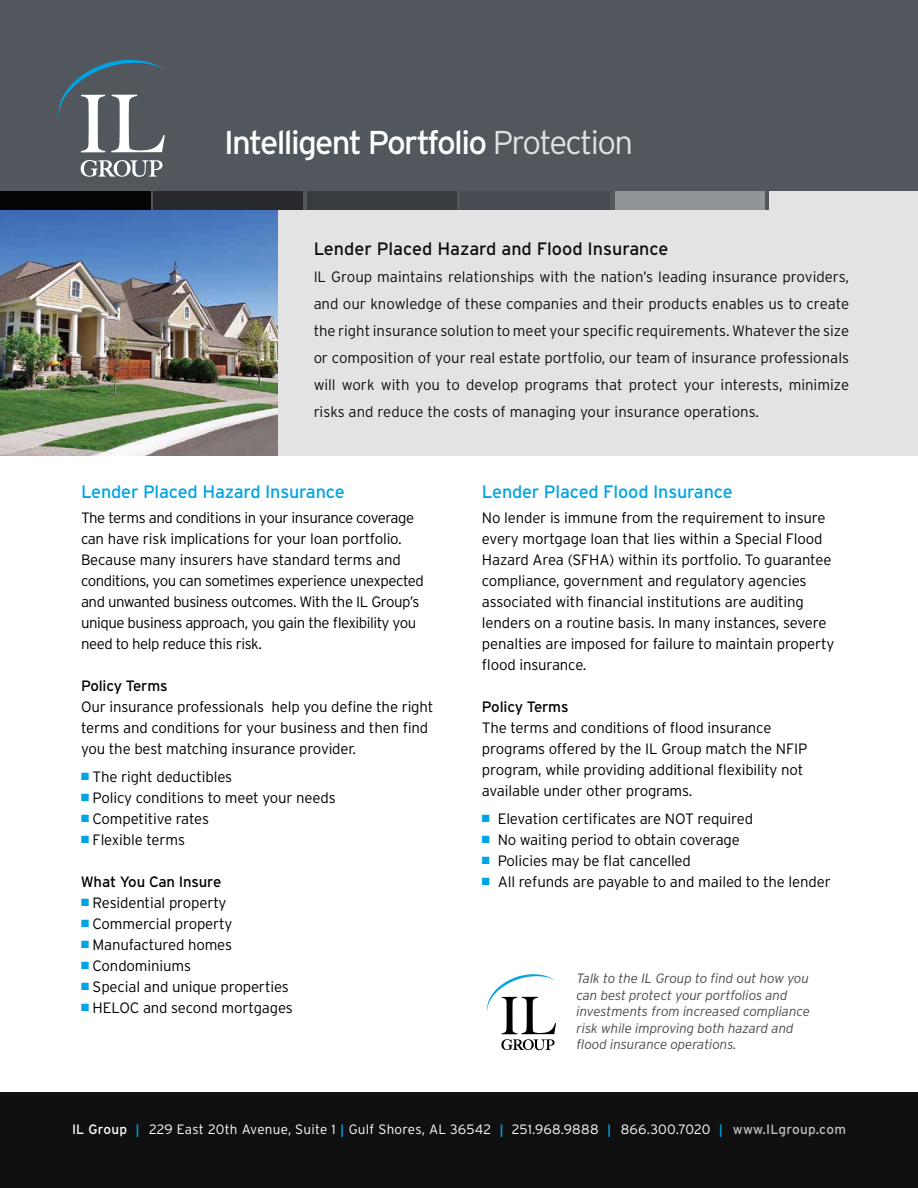
<style>
.page{position:relative;width:918px;height:1188px;background:#fff}
.page>*{position:absolute;margin:0;border:0;box-sizing:border-box;transform-origin:0 0}
.t1{font:33px "Interstate";letter-spacing:-.05em;color:#fff}
.t2{font:18px "Interstate";letter-spacing:-.01em;color:#00a4e4}
.t3{font:18px "Interstate";color:#000}
.t4{font:300 15px/21px "Interstate";letter-spacing:-.01em;color:#000}
.t5{font:300 15px/21px "Interstate";letter-spacing:-.03em;color:#000}
.t6{font:15px "Interstate";letter-spacing:-.01em;color:#000}
.t7{font:italic 300 13.5px/16.5px "Interstate";letter-spacing:-.01em;color:#4d4d4f}
.t8{font:300 13.5px "Interstate";letter-spacing:.015em;color:#fff}
.s1{font-weight:300;color:#e0e1e2}
.s2{color:#00a4e4}
.s3{font-weight:400}
.s4{font-size:18px;color:#00a4e4}
.s5{font-weight:400;color:#bcbec0}
</style>
<div class="page">
<div style="left:0;top:206px;width:918px;height:250px;background:#e3e3e3"></div>
<div style="left:0;top:1092px;width:918px;height:96px;background:#101010"></div>
<div style="left:0;top:0;width:918px;height:210px;background:#51575d"></div>
<div style="left:0;top:192px;width:151px;height:18px;background:#000"></div>
<div style="left:154px;top:192px;width:149px;height:18px;background:#27292c"></div>
<div style="left:307px;top:192px;width:149px;height:18px;background:#373c40"></div>
<div style="left:460px;top:192px;width:150px;height:18px;background:#474c52"></div>
<div style="left:615px;top:192px;width:150px;height:18px;background:#919498"></div>
<div style="left:769px;top:192px;width:149px;height:18px;background:#e3e3e4"></div>
<img style="left:0;top:210px;width:278px;height:246px">
<svg style="left:487px;top:974px;width:69px;height:76px"></svg>
<svg style="left:81px;top:160px;width:82px;height:17px"></svg>
<svg style="left:59px;top:59px;width:106px;height:93px"></svg>
<h1 class="t1" style="left:224px;top:124px;width:411px">Intelligent Portfolio <span class="s1">Protection</span></h1>
<p class="t3" style="left:314px;top:238px;width:357px">Lender Placed Hazard and Flood Insurance</p>
<p class="t4" style="left:314px;top:263px;width:537px;line-height:27px;text-align:justify">IL Group maintains relationships with the nation’s leading insurance providers, and our knowledge of these companies and their products enables us to create the right insurance solution to meet your specific requirements. Whatever the size or composition of your real estate portfolio, our team of insurance professionals will work with you to develop programs that protect your interests, minimize risks and reduce the costs of managing your insurance operations.</p>
<p class="t2" style="left:81px;top:482px;width:265px">Lender Placed Hazard Insurance</p>
<p class="t5" style="left:81px;top:508px;width:344px">The terms and conditions in your insurance coverage can have risk implications for your loan portfolio.<br>Because many insurers have standard terms and conditions, you can sometimes experience unexpected and unwanted business outcomes. With the IL Group’s unique business approach, you gain the flexibility you need to help reduce this risk.</p>
<p class="t6" style="left:81px;top:678px;width:88px">Policy Terms</p>
<p class="t4" style="left:81px;top:697px;width:354px">Our insurance professionals help you define the right terms and conditions for your business and then find you the best matching insurance provider.</p>
<p class="t4" style="left:81px;top:766px;width:153px"><span class="s2">■</span> The right deductibles</p>
<p class="t4" style="left:81px;top:787px;width:256px"><span class="s2">■</span> Policy conditions to meet your needs</p>
<p class="t4" style="left:81px;top:808px;width:130px"><span class="s2">■</span> Competitive rates</p>
<p class="t4" style="left:81px;top:829px;width:106px"><span class="s2">■</span> Flexible terms</p>
<p class="t6" style="left:81px;top:874px;width:142px">What You Can Insure</p>
<p class="t4" style="left:81px;top:892px;width:147px"><span class="s2">■</span> Residential property</p>
<p class="t4" style="left:81px;top:913px;width:153px"><span class="s2">■</span> Commercial property</p>
<p class="t4" style="left:81px;top:934px;width:153px"><span class="s2">■</span> Manufactured homes</p>
<p class="t4" style="left:81px;top:955px;width:112px"><span class="s2">■</span> Condominiums</p>
<p class="t4" style="left:81px;top:976px;width:209px"><span class="s2">■</span> Special and unique properties</p>
<p class="t4" style="left:81px;top:997px;width:213px"><span class="s2">■</span> HELOC and second mortgages</p>
<p class="t2" style="left:482px;top:482px;width:252px">Lender Placed Flood Insurance</p>
<p class="t4" style="left:482px;top:508px;width:354px">No lender is immune from the requirement to insure every mortgage loan that lies within a Special Flood Hazard Area (SFHA) within its portfolio. To guarantee compliance, government and regulatory agencies associated with financial institutions are auditing lenders on a routine basis. In many instances, severe penalties are imposed for failure to maintain property flood insurance.</p>
<p class="t6" style="left:482px;top:699px;width:88px">Policy Terms</p>
<p class="t4" style="left:482px;top:718px;width:327px">The terms and conditions of flood insurance programs offered by the IL Group match the NFIP program, while providing additional flexibility not available under other programs.</p>
<p class="t4" style="left:482px;top:808px;width:273px"><span class="s2">■</span> Elevation certificates are NOT required</p>
<p class="t4" style="left:482px;top:829px;width:260px"><span class="s2">■</span> No waiting period to obtain coverage</p>
<p class="t4" style="left:482px;top:850px;width:211px"><span class="s2">■</span> Policies may be flat cancelled</p>
<p class="t4" style="left:482px;top:871px;width:350px"><span class="s2">■</span> All refunds are payable to and mailed to the lender</p>
<p class="t7" style="left:577px;top:970px;width:235px">Talk to the IL Group to find out how you can best protect your portfolios and investments from increased compliance risk while improving both hazard and flood insurance operations.</p>
<p class="t8" style="left:72px;top:1122px;width:775px"><span class="s3">IL Group</span> <span class="s4">I</span> 229 East 20th Avenue, Suite 1 <span class="s4">I</span> Gulf Shores, AL 36542 <span class="s4">I</span> 251.968.9888 <span class="s4">I</span> 866.300.7020 <span class="s4">I</span> <span class="s5">www.ILgroup.com</span></p>
</div>
